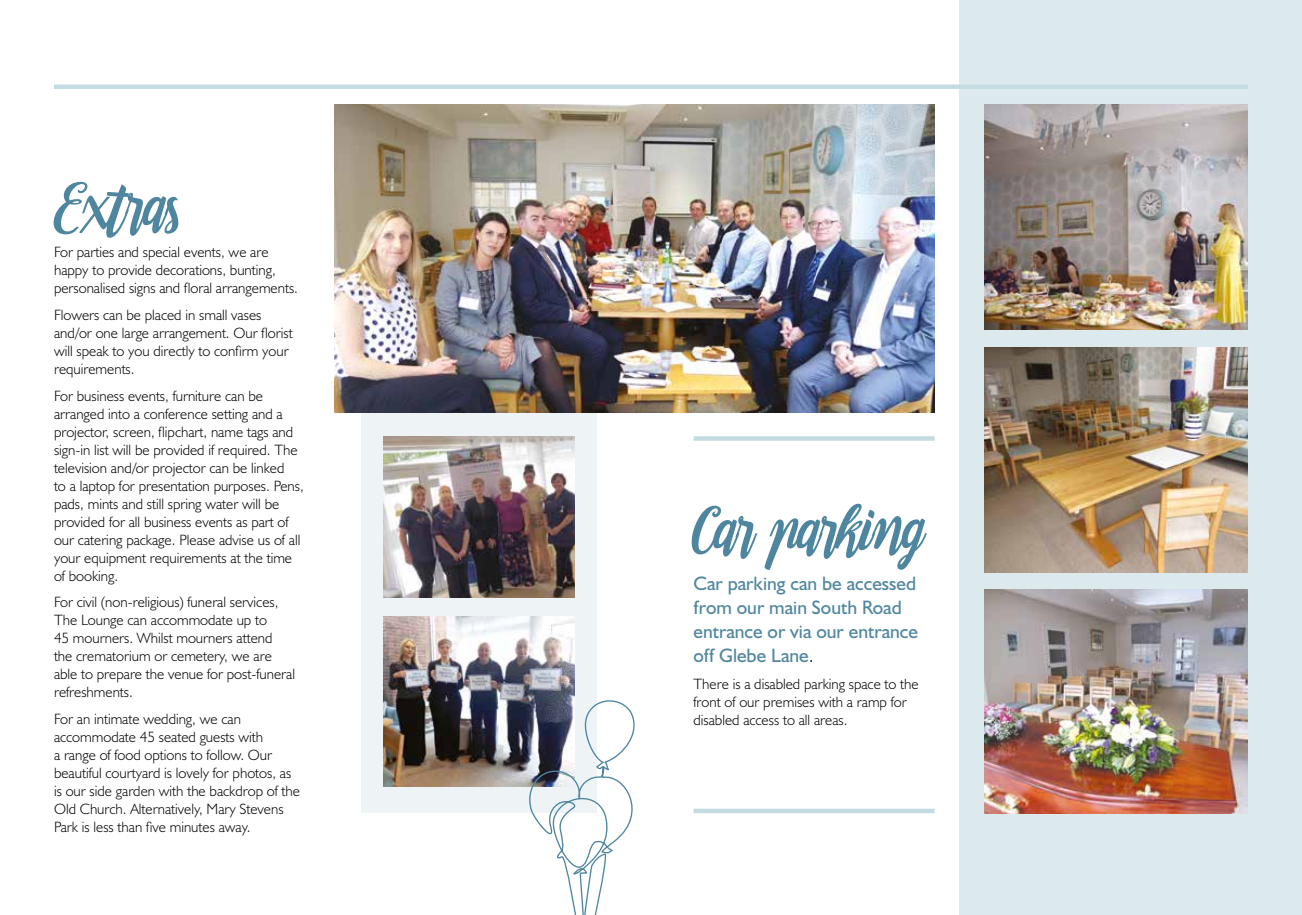
<style>
.page{position:relative;width:1302px;height:915px;background:#fff}
.page>*{position:absolute;margin:0;border:0;box-sizing:border-box;transform-origin:0 0}
.t1{font:54px "Fonjava";letter-spacing:-.01em;color:#4f869f}
.t2{font:19.5px/24px "Humanist 521 BT";color:#4f869f}
.t3{font:300 15px/18px "Humanist 521 BT";color:#000}
.s1{font-weight:300;color:#000}
</style>
<div class="page">
<div style="left:361px;top:378px;width:236px;height:434px;background:#eef4f6"></div>
<div style="left:959px;top:0;width:342px;height:914px;background:#dceaed"></div>
<img style="left:984px;top:104px;width:263px;height:225px">
<img style="left:984px;top:347px;width:263px;height:225px">
<img style="left:984px;top:589px;width:263px;height:223px">
<img style="left:334px;top:104px;width:600px;height:308px">
<div style="left:54px;top:84px;width:1193px;height:5px;background:#c4dce1"></div>
<hr style="left:693px;top:436px;width:241px;height:4px;background:#c4dce1">
<svg style="left:693px;top:808px;width:241px;height:4px"></svg>
<img style="left:384px;top:436px;width:190px;height:161px">
<img style="left:384px;top:616px;width:190px;height:170px">
<svg style="left:527px;top:697px;width:108px;height:217px"></svg>
<h1 class="t1" style="left:58px;top:163px;width:126px">Extras</h1>
<p class="t3" style="left:54px;top:243px;width:245px">For parties and special events, we are happy to provide decorations, bunting, personalised signs and floral arrangements.</p>
<p class="t3" style="left:54px;top:305px;width:240px">Flowers can be placed in small vases and/or one large arrangement. Our florist will speak to you directly to confirm your requirements.</p>
<p class="t3" style="left:54px;top:386px;width:251px">For business events, furniture can be arranged into a conference setting and a projector, screen, flipchart, name tags and sign-in list will be provided if required. The television and/or projector can be linked<br>to a laptop for presentation purposes. Pens, pads, mints and still spring water will be provided for all business events as part of our catering package. Please advise us of all your equipment requirements at the time of booking.</p>
<p class="t3" style="left:54px;top:592px;width:242px">For civil (non-religious) funeral services, The Lounge can accommodate up to<br>45 mourners. Whilst mourners attend<br>the crematorium or cemetery, we are able to prepare the venue for post-funeral refreshments.</p>
<p class="t3" style="left:54px;top:709px;width:247px">For an intimate wedding, we can accommodate 45 seated guests with<br>a range of food options to follow. Our beautiful courtyard is lovely for photos, as is our side garden with the backdrop of the Old Church. Alternatively, Mary Stevens Park is less than five minutes away.</p>
<h1 class="t1" style="left:693px;top:486px;width:233px">Car parking</h1>
<h2 class="t2" style="left:693px;top:571px;width:226px">Car parking can be accessed from our main South Road entrance or via our entrance off Glebe Lane<span class="s1">.</span></h2>
<p class="t3" style="left:693px;top:674px;width:227px">There is a disabled parking space to the front of our premises with a ramp for disabled access to all areas.</p>
</div>
